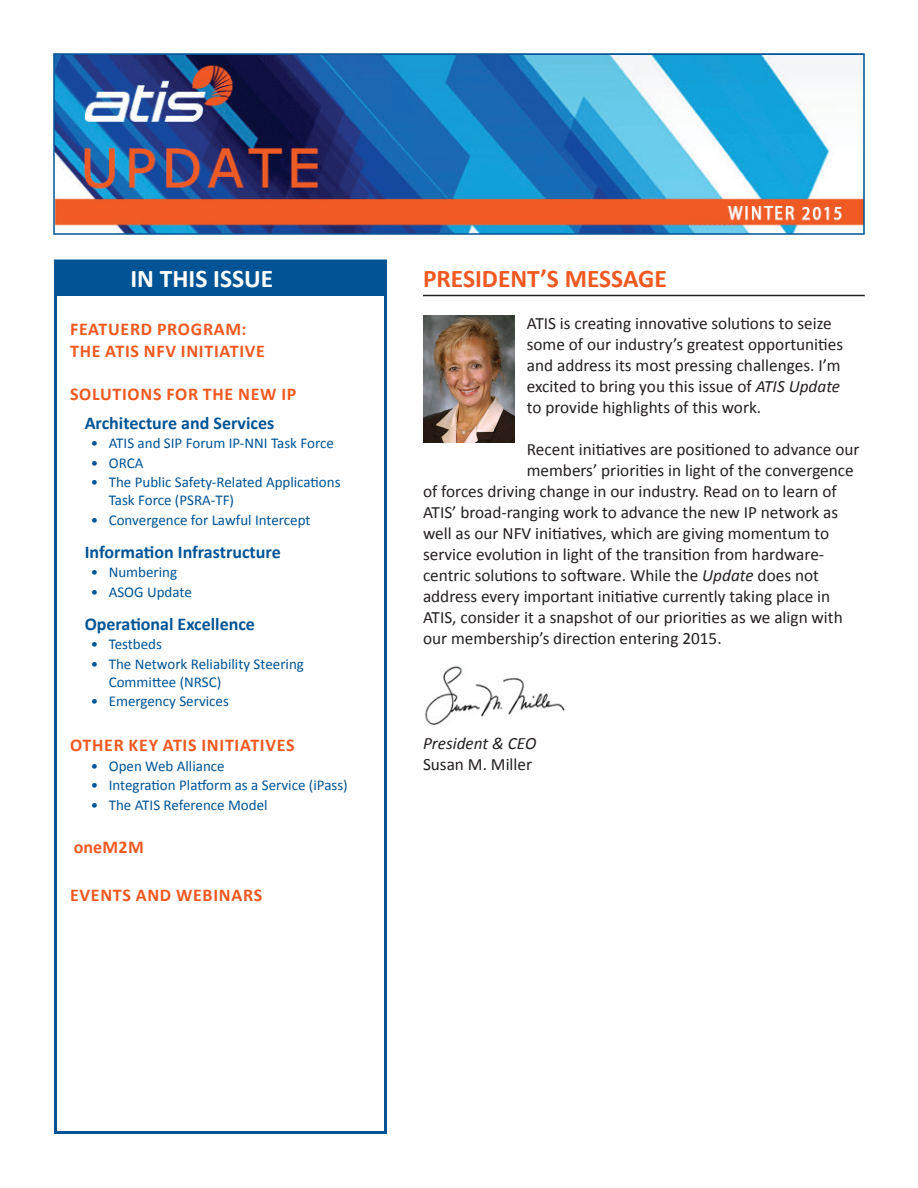
<style>
.page{position:relative;width:918px;height:1188px;background:#fff}
.page>*{position:absolute;margin:0;border:0;box-sizing:border-box;transform-origin:0 0}
.t1{font:700 25.5px "Calibri";color:#f15921}
.t2{font:700 25.5px "Calibri";color:#fff}
.t3{font:700 18px/21.6px "Calibri";letter-spacing:.04em;color:#f15921}
.t4{font:700 18px "Calibri";color:#005495}
.t5{font:17.25px/21px "Calibri";color:#231f20}
.t6{font:italic 17.25px "Calibri";color:#231f20}
.t7{font:15px/18px "Calibri";color:#005495}
.s1{font-style:italic}
</style>
<div class="page">
<img style="left:56px;top:56px;width:806px;height:176px">
<div style="left:53px;top:53px;width:812px;height:182px;border:2px solid #005495"></div>
<div style="left:54px;top:260px;width:333px;height:874px;background:#fff;border:3px solid #005495"></div>
<div style="left:54px;top:261px;width:333px;height:35px;background:#005495"></div>
<hr style="left:423px;top:295px;width:442px;height:1px;background:#231f20">
<img style="left:423px;top:316px;width:92px;height:127px">
<img style="left:424px;top:666px;width:141px;height:58px">
<h1 class="t2" style="left:130px;top:262px;width:144px">IN THIS ISSUE</h1>
<p class="t3" style="left:70px;top:318px;width:196px">FEATUERD PROGRAM:<br>THE ATIS NFV INITIATIVE</p>
<p class="t3" style="left:70px;top:383px;width:228px">SOLUTIONS FOR THE NEW IP</p>
<p class="t4" style="left:85px;top:411px;width:191px">Architecture and Services</p>
<p class="t7" style="left:91px;top:434px;width:245px">• ATIS and SIP Forum IP-NNI Task Force</p>
<p class="t7" style="left:91px;top:454px;width:54px">• ORCA</p>
<p class="t7" style="left:109px;top:473px;width:233px;text-indent:-18px">• The Public Safety-Related Applications<br>Task Force (PSRA-TF)</p>
<p class="t7" style="left:91px;top:511px;width:221px">• Convergence for Lawful Intercept</p>
<p class="t4" style="left:85px;top:540px;width:198px">Information Infrastructure</p>
<p class="t7" style="left:91px;top:563px;width:88px">• Numbering</p>
<p class="t7" style="left:91px;top:583px;width:103px">• ASOG Update</p>
<p class="t4" style="left:85px;top:612px;width:172px">Operational Excellence</p>
<p class="t7" style="left:91px;top:635px;width:73px">• Testbeds</p>
<p class="t7" style="left:109px;top:655px;width:197px;text-indent:-18px">• The Network Reliability Steering<br>Committee (NRSC)</p>
<p class="t7" style="left:91px;top:692px;width:140px">• Emergency Services</p>
<p class="t3" style="left:70px;top:734px;width:226px">OTHER KEY ATIS INITIATIVES</p>
<p class="t7" style="left:91px;top:757px;width:135px">• Open Web Alliance</p>
<p class="t7" style="left:91px;top:776px;width:259px">• Integration Platform as a Service (iPass)</p>
<p class="t7" style="left:91px;top:796px;width:178px">• The ATIS Reference Model</p>
<p class="t3" style="left:74px;top:836px;width:72px">oneM2M</p>
<p class="t3" style="left:70px;top:885px;width:194px">EVENTS AND WEBINARS</p>
<h1 class="t1" style="left:423px;top:262px;width:245px">PRESIDENT’S MESSAGE</h1>
<p class="t5" style="left:527px;top:313px;width:318px">ATIS is creating innovative solutions to seize some of our industry’s greatest opportunities and address its most pressing challenges. I’m excited to bring you this issue of <span class="s1">ATIS Update </span>to provide highlights of this work.</p>
<p class="t5" style="left:527px;top:438px;width:334px">Recent initiatives are positioned to advance our</p>
<p class="t5" style="left:527px;top:459px;width:329px">members’ priorities in light of the convergence</p>
<p class="t5" style="left:423px;top:480px;width:415px">of forces driving change in our industry. Read on to learn of</p>
<p class="t5" style="left:423px;top:501px;width:417px">ATIS’ broad-ranging work to advance the new IP network as</p>
<p class="t5" style="left:423px;top:522px;width:408px">well as our NFV initiatives, which are giving momentum to</p>
<p class="t5" style="left:423px;top:543px;width:403px">service evolution in light of the transition from hardware-</p>
<p class="t5" style="left:423px;top:564px;width:397px">centric solutions to software. While the <span class="s1">Update</span> does not</p>
<p class="t5" style="left:423px;top:585px;width:409px">address every important initiative currently taking place in</p>
<p class="t5" style="left:423px;top:606px;width:421px">ATIS, consider it a snapshot of our priorities as we align with</p>
<p class="t5" style="left:423px;top:627px;width:300px">our membership’s direction entering 2015.</p>
<p class="t6" style="left:423px;top:731px;width:115px">President &amp; CEO</p>
<p class="t5" style="left:423px;top:753px;width:111px">Susan M. Miller</p>
</div>
